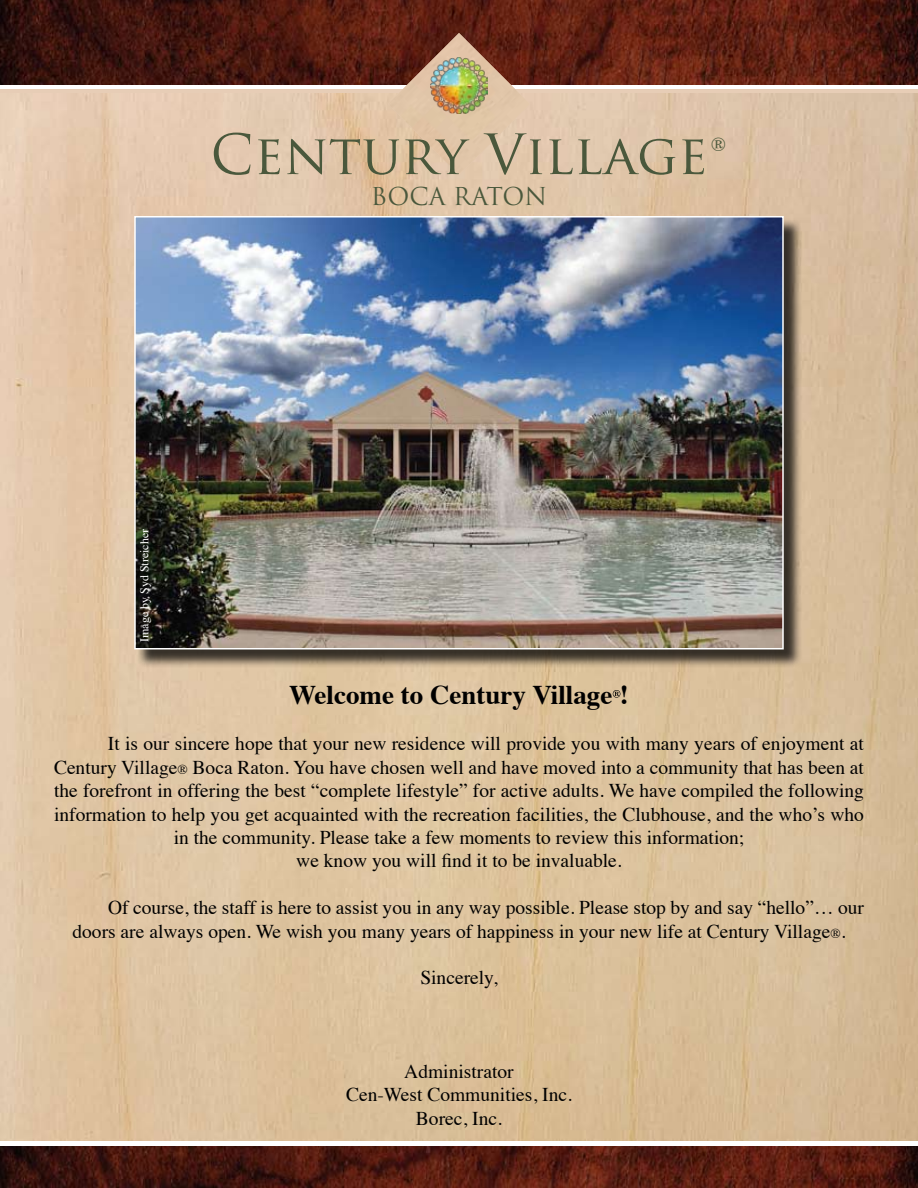
<style>
.page{position:relative;width:918px;height:1188px;background:#fff}
.page>*{position:absolute;margin:0;border:0;box-sizing:border-box;transform-origin:0 0}
.t1{font:54px "Trajan Pro";color:#4a583c}
.t2{font:700 27px "Times";color:#000}
.t3{font:24px "Trajan";color:#4a583c}
.t4{font:19.5px/23.4px "Times";color:#000}
.t5{font:19.5px "Times";color:#4a583c}
.t6{font:12px "Times";color:#fff}
.s1{font-size:13.5px}
</style>
<div class="page">
<img style="left:0;top:93px;width:918px;height:1048px">
<img style="left:0;top:0;width:918px;height:85px">
<img style="left:388px;top:33px;width:142px;height:142px">
<img style="left:0;top:1146px;width:918px;height:42px">
<div style="left:136px;top:218px;width:666px;height:450px;background:#000;opacity:.75"></div>
<img style="left:137px;top:219px;width:644px;height:428px">
<div style="left:134px;top:216px;width:650px;height:434px;border:2px solid #fff"></div>
<img style="left:430px;top:57px;width:58px;height:57px">
<svg style="left:613px;top:690px;width:7px;height:8px"></svg>
<h1 class="t1" style="left:210px;top:120px;width:499px">Century Village</h1>
<p class="t5" style="left:711px;top:126px;width:16px">®</p>
<p class="t3" style="left:371px;top:182px;width:178px">BOCA RATON</p>
<p class="t6" style="left:133px;top:642px;width:115px;rotate:-90deg">Image by Syd Streicher</p>
<h2 class="t2" style="left:289px;top:669px;width:341px">Welcome to Century Village !</h2>
<p class="t4" style="left:108px;top:731px;width:757px">It is our sincere hope that your new residence will provide you with many years of enjoyment at</p>
<p class="t4" style="left:54px;top:754px;width:812px">Century Village<span class="s1">®</span> Boca Raton. You have chosen well and have moved into a community that has been at</p>
<p class="t4" style="left:54px;top:777px;width:812px">the forefront in offering the best “complete lifestyle” for active adults. We have compiled the following</p>
<p class="t4" style="left:54px;top:801px;width:812px">information to help you get acquainted with the recreation facilities, the Clubhouse, and the who’s who</p>
<p class="t4" style="left:174px;top:824px;width:572px">in the community. Please take a few moments to review this information;</p>
<p class="t4" style="left:296px;top:848px;width:327px">we know you will find it to be invaluable.</p>
<p class="t4" style="left:72px;top:894px;width:793px;text-indent:36px">Of course, the staff is here to assist you in any way possible. Please stop by and say “hello”… our doors are always open. We wish you many years of happiness in your new life at Century Village<span class="s1">®</span>.</p>
<p class="t4" style="left:420px;top:965px;width:79px">Sincerely,</p>
<p class="t4" style="left:346px;top:1058px;width:227px;text-align:center">Administrator<br>Cen-West Communities, Inc.<br>Borec, Inc.</p>
</div>
